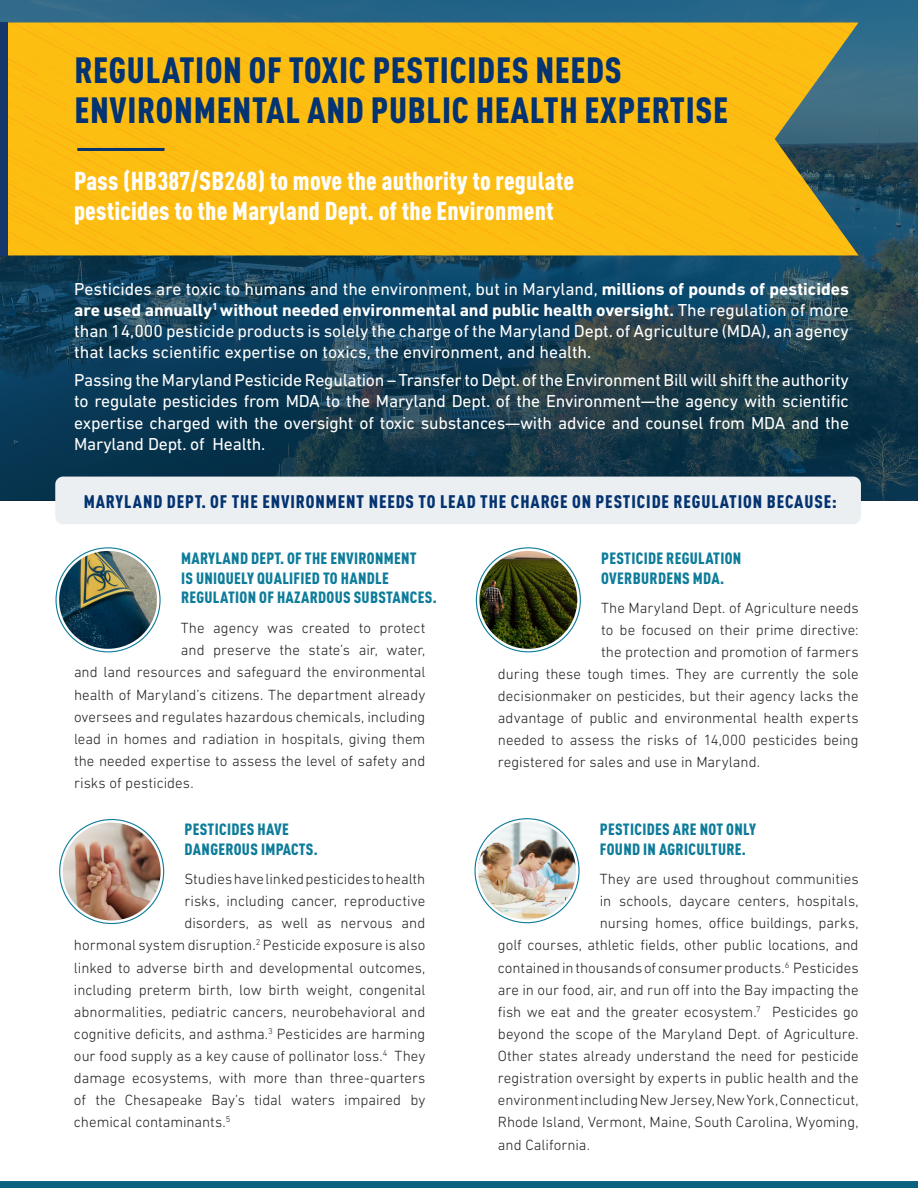
<style>
.page{position:relative;width:918px;height:1188px;background:#fff}
.page>*{position:absolute;margin:0;border:0;box-sizing:border-box;transform-origin:0 0}
.t1{font:900 condensed 36px/40.5px "DIN Pro";letter-spacing:.02em;color:#033371}
.t2{font:900 condensed 25.5px/30.6px "DIN Pro";letter-spacing:.01em;color:#fff}
.t3{font:900 condensed 18px "DIN Pro";letter-spacing:.05em;color:#033371}
.Top_Paragraph{font:17.7px/21.1px "DIN Next LT Pro";letter-spacing:-.01em;color:#fff;text-align:justify}
.Body{font:900 condensed 16.2px/19.5px "DIN Pro";letter-spacing:.02em;color:#0d7c9a}
.Body-2{font:300 15px "DIN Next LT Pro";color:#231f20}
.s1{font-weight:700}
</style>
<div class="page">
<svg style="left:0;top:0;width:918px;height:500px;background:#174259"></svg>
<div style="left:0;top:1181px;width:918px;height:7px;background:#0a617f"></div>
<svg style="left:8px;top:22px;width:851px;height:233px;background:#ebb41a"></svg>
<hr style="left:77px;top:148px;width:88px;height:3px;background:#033371">
<div style="left:76px;top:57px;width:655px;height:69px;background:#fdbe12"></div>
<div style="left:76px;top:170px;width:499px;height:57px;background:#fdbe12"></div>
<div style="left:0;top:22px;width:8px;height:234px;background:#15376c"></div>
<div style="left:55px;top:477px;width:806px;height:47px;background:#eceff1;border-radius:8px"></div>
<img style="left:59px;top:551px;width:98px;height:98px;border-radius:49px">
<img style="left:479px;top:551px;width:98px;height:98px;border-radius:49px">
<img style="left:478px;top:822px;width:98px;height:98px;border-radius:49px">
<img style="left:63px;top:823px;width:98px;height:97px;border-radius:49px">
<p class="t1" style="left:74px;top:46px;width:655px">REGULATION OF TOXIC PESTICIDES NEEDS<br>ENVIRONMENTAL AND PUBLIC HEALTH EXPERTISE</p>
<p class="t2" style="left:74px;top:163px;width:502px">Pass (HB387/SB268) to move the authority to regulate pesticides to the Maryland Dept. of the Environment</p>
<p class="Top_Paragraph" style="left:74px;top:278px;width:776px">Pesticides are toxic to humans and the environment, but in Maryland, <span class="s1">millions of pounds of pesticides are used annually</span><sup>1</sup> <span class="s1">without needed environmental and public health oversight.</span> The regulation of more than 14,000 pesticide products is solely the charge of the Maryland Dept. of Agriculture (MDA), an agency that lacks scientific expertise on toxics, the environment, and health.</p>
<p class="Top_Paragraph" style="left:74px;top:369px;width:776px">Passing the Maryland Pesticide Regulation – Transfer to Dept. of the Environment Bill will shift the authority to regulate pesticides from MDA to the Maryland Dept. of the Environment—the agency with scientific expertise charged with the oversight of toxic substances—with advice and counsel from MDA and the Maryland Dept. of Health.</p>
<p class="t3" style="left:84px;top:487px;width:755px">MARYLAND DEPT. OF THE ENVIRONMENT NEEDS TO LEAD THE CHARGE ON PESTICIDE REGULATION BECAUSE:</p>
<p class="Body" style="left:181px;top:547px;width:257px">MARYLAND DEPT. OF THE ENVIRONMENT<br>IS UNIQUELY QUALIFIED TO HANDLE<br>REGULATION OF HAZARDOUS SUBSTANCES.</p>
<p class="Body" style="left:601px;top:547px;width:142px">PESTICIDE REGULATION<br>OVERBURDENS MDA.</p>
<p class="Body-2" style="left:601px;top:599px;width:259px">The Maryland Dept. of Agriculture needs</p>
<p class="Body-2" style="left:601px;top:621px;width:259px">to be focused on their prime directive:</p>
<p class="Body-2" style="left:601px;top:643px;width:259px">the protection and promotion of farmers</p>
<p class="Body-2" style="left:498px;top:665px;width:362px">during these tough times. They are currently the sole</p>
<p class="Body-2" style="left:498px;top:687px;width:362px">decisionmaker on pesticides, but their agency lacks the</p>
<p class="Body-2" style="left:498px;top:710px;width:362px">advantage of public and environmental health experts</p>
<p class="Body-2" style="left:498px;top:732px;width:362px">needed to assess the risks of 14,000 pesticides being</p>
<p class="Body-2" style="left:498px;top:754px;width:264px">registered for sales and use in Maryland.</p>
<p class="Body-2" style="left:181px;top:619px;width:246px">The agency was created to protect</p>
<p class="Body-2" style="left:181px;top:642px;width:246px">and preserve the state’s air, water,</p>
<p class="Body-2" style="left:74px;top:664px;width:353px">and land resources and safeguard the environmental</p>
<p class="Body-2" style="left:74px;top:686px;width:353px">health of Maryland’s citizens. The department already</p>
<p class="Body-2" style="left:74px;top:708px;width:353px">oversees and regulates hazardous chemicals, including</p>
<p class="Body-2" style="left:74px;top:730px;width:353px">lead in homes and radiation in hospitals, giving them</p>
<p class="Body-2" style="left:74px;top:752px;width:353px">the needed expertise to assess the level of safety and</p>
<p class="Body-2" style="left:74px;top:774px;width:121px">risks of pesticides.</p>
<p class="Body" style="left:185px;top:818px;width:135px">PESTICIDES HAVE<br>DANGEROUS IMPACTS.</p>
<p class="Body" style="left:600px;top:818px;width:158px">PESTICIDES ARE NOT ONLY<br>FOUND IN AGRICULTURE.</p>
<p class="Body-2" style="left:184px;top:870px;width:242px">Studies have linked pesticides to health</p>
<p class="Body-2" style="left:184px;top:892px;width:242px">risks, including cancer, reproductive</p>
<p class="Body-2" style="left:184px;top:915px;width:242px">disorders, as well as nervous and</p>
<p class="Body-2" style="left:74px;top:937px;width:353px">hormonal system disruption.<sup>2</sup> Pesticide exposure is also</p>
<p class="Body-2" style="left:74px;top:959px;width:353px">linked to adverse birth and developmental outcomes,</p>
<p class="Body-2" style="left:74px;top:981px;width:353px">including preterm birth, low birth weight, congenital</p>
<p class="Body-2" style="left:74px;top:1003px;width:353px">abnormalities, pediatric cancers, neurobehavioral and</p>
<p class="Body-2" style="left:74px;top:1025px;width:353px">cognitive deficits, and asthma.<sup>3</sup> Pesticides are harming</p>
<p class="Body-2" style="left:74px;top:1047px;width:353px">our food supply as a key cause of pollinator loss.<sup>4</sup> They</p>
<p class="Body-2" style="left:74px;top:1069px;width:353px">damage ecosystems, with more than three-quarters</p>
<p class="Body-2" style="left:74px;top:1092px;width:353px">of the Chesapeake Bay’s tidal waters impaired by</p>
<p class="Body-2" style="left:74px;top:1114px;width:158px">chemical contaminants.<sup>5</sup></p>
<p class="Body-2" style="left:600px;top:870px;width:260px">They are used throughout communities</p>
<p class="Body-2" style="left:600px;top:892px;width:260px">in schools, daycare centers, hospitals,</p>
<p class="Body-2" style="left:600px;top:915px;width:260px">nursing homes, office buildings, parks,</p>
<p class="Body-2" style="left:498px;top:937px;width:362px">golf courses, athletic fields, other public locations, and</p>
<p class="Body-2" style="left:498px;top:959px;width:362px">contained in thousands of consumer products.<sup>6</sup> Pesticides</p>
<p class="Body-2" style="left:498px;top:981px;width:362px">are in our food, air, and run off into the Bay impacting the</p>
<p class="Body-2" style="left:498px;top:1003px;width:362px">fish we eat and the greater ecosystem.<sup>7</sup> Pesticides go</p>
<p class="Body-2" style="left:498px;top:1025px;width:362px">beyond the scope of the Maryland Dept. of Agriculture.</p>
<p class="Body-2" style="left:498px;top:1047px;width:362px">Other states already understand the need for pesticide</p>
<p class="Body-2" style="left:498px;top:1069px;width:362px">registration oversight by experts in public health and the</p>
<p class="Body-2" style="left:498px;top:1092px;width:362px">environment including New Jersey, New York, Connecticut,</p>
<p class="Body-2" style="left:498px;top:1114px;width:362px">Rhode Island, Vermont, Maine, South Carolina, Wyoming,</p>
<p class="Body-2" style="left:498px;top:1136px;width:94px">and California.</p>
</div>
